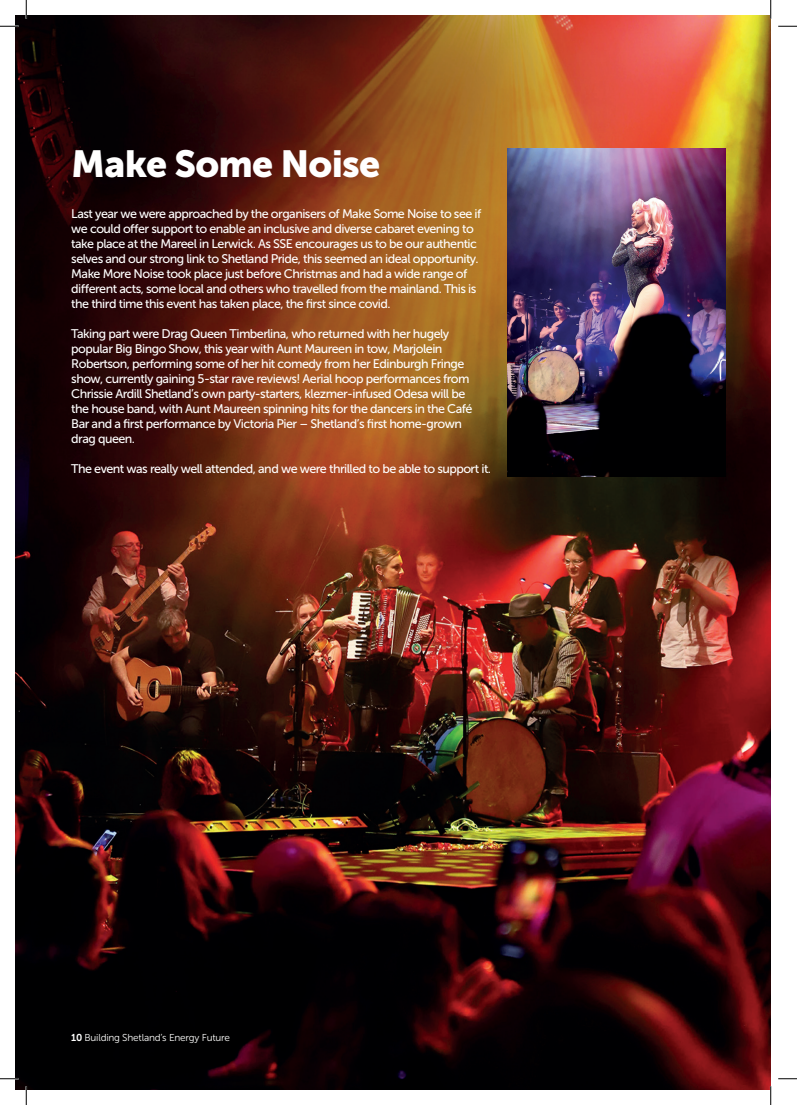
<style>
.page{position:relative;width:797px;height:1105px;background:#fff}
.page>*{position:absolute;margin:0;border:0;box-sizing:border-box;transform-origin:0 0}
.t1{font:37.5px "Museo Sans 900";letter-spacing:-.02em;color:#fff}
.t2{font:12.5px/15px "Museo Sans 500";letter-spacing:-.04em;color:#fff}
.t3{font:10px "Museo Sans 300";letter-spacing:-.02em;color:#fff}
.s1{font-family:"Museo Sans 700"}
</style>
<div class="page">
<img style="left:16px;top:16px;width:754px;height:1073px">
<img style="left:507px;top:149px;width:218px;height:327px">
<svg style="left:0;top:25px;width:19px;height:2px"></svg>
<svg style="left:778px;top:25px;width:19px;height:2px"></svg>
<svg style="left:0;top:1078px;width:19px;height:1px"></svg>
<svg style="left:778px;top:1078px;width:19px;height:1px"></svg>
<svg style="left:25px;top:0;width:2px;height:19px"></svg>
<svg style="left:25px;top:1086px;width:2px;height:19px"></svg>
<svg style="left:770px;top:0;width:1px;height:19px"></svg>
<svg style="left:770px;top:1086px;width:1px;height:19px"></svg>
<h1 class="t1" style="left:71px;top:143px;width:310px">Make Some Noise</h1>
<p class="t2" style="left:71px;top:206px;width:411px">Last year we were approached by the organisers of Make Some Noise to see if we could offer support to enable an inclusive and diverse cabaret evening to take place at the Mareel in Lerwick. As SSE encourages us to be our authentic selves and our strong link to Shetland Pride, this seemed an ideal opportunity.<br>Make More Noise took place just before Christmas and had a wide range of different acts, some local and others who travelled from the mainland. This is the third time this event has taken place, the first since covid.</p>
<p class="t2" style="left:71px;top:326px;width:402px">Taking part were Drag Queen Timberlina, who returned with her hugely popular Big Bingo Show, this year with Aunt Maureen in tow, Marjolein Robertson, performing some of her hit comedy from her Edinburgh Fringe show, currently gaining 5-star rave reviews! Aerial hoop performances from Chrissie Ardill Shetland’s own party-starters, klezmer-infused Odesa will be the house band, with Aunt Maureen spinning hits for the dancers in the Café Bar and a first performance by Victoria Pier – Shetland’s first home-grown drag queen.</p>
<p class="t2" style="left:71px;top:461px;width:421px">The event was really well attended, and we were thrilled to be able to support it.</p>
<p class="t3" style="left:71px;top:1032px;width:160px"><span class="s1">10</span> Building Shetland’s Energy Future</p>
</div>
